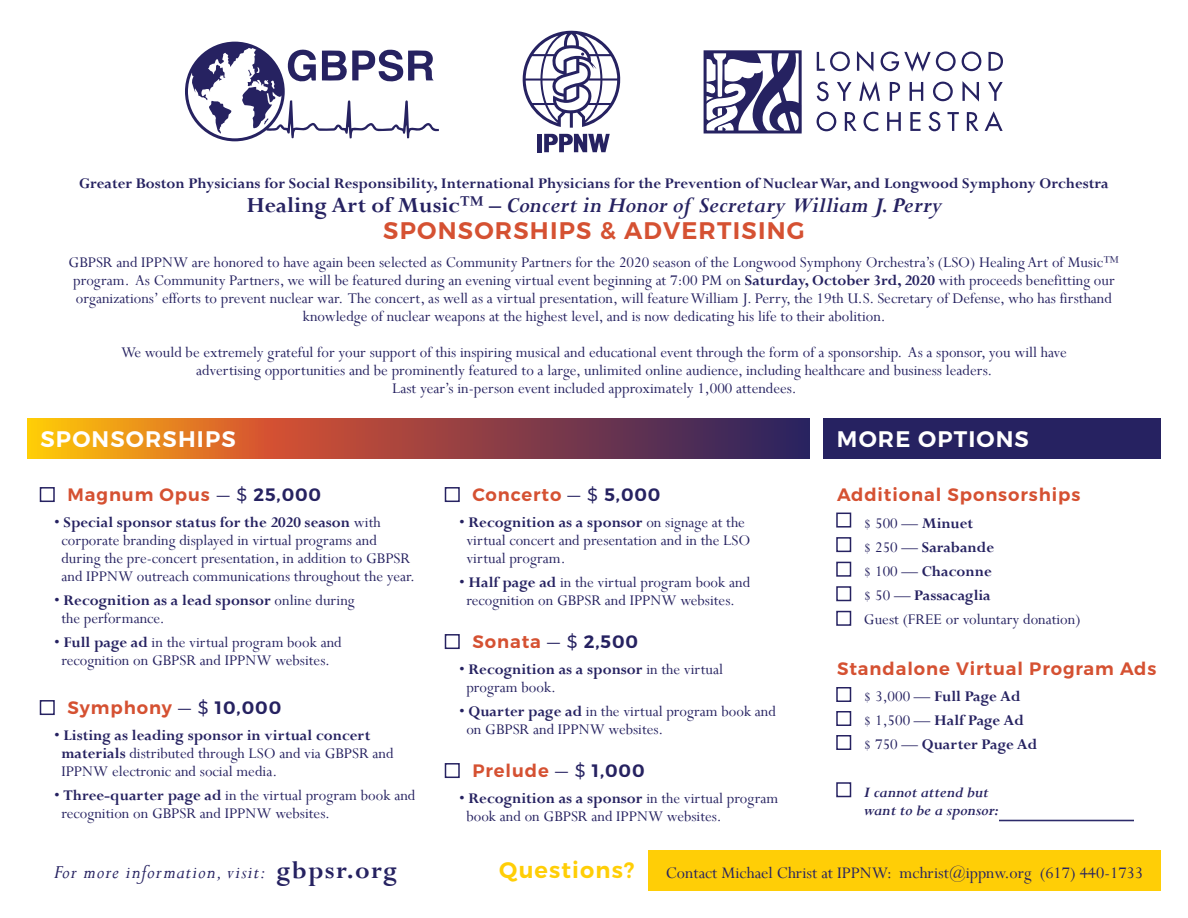
<style>
.page{position:relative;width:1188px;height:918px;background:#fff}
.page>*{position:absolute;margin:0;border:0;box-sizing:border-box;transform-origin:0 0}
.t1{font:italic 700 24px "Perpetua";color:#262261}
.t2{font:600 24px "Montserrat";letter-spacing:.05em;color:#d55132}
.t3{font:600 22.5px "Montserrat";letter-spacing:.05em;color:#fff}
.t4{font:600 22.5px "Montserrat";letter-spacing:.05em;color:#ffce06}
.t5{font:italic 21px "Perpetua";letter-spacing:.05em;color:#262261}
.t6{font:600 18px "Montserrat";letter-spacing:.05em;color:#d55132}
.t7{font:18px "Perpetua";color:#262261}
.t8{font:16.5px/18px "Perpetua";color:#262261}
.t9{font:700 16.5px/24px "Perpetua";color:#262261}
.t10{font:italic 700 16.5px/18px "Perpetua";color:#262261}
.s1{font-style:normal}
.s2{font-weight:700}
.s3{font-weight:300;color:#262261}
.s4{color:#262261}
.s5{font-weight:400}
.s6{font-weight:700;font-style:normal;font-size:27px}
</style>
<div class="page">
<div style="left:648px;top:850px;width:513px;height:41px;background:#ffce06"></div>
<svg style="left:522px;top:30px;width:99px;height:98px"></svg>
<svg style="left:544px;top:134px;width:66px;height:18px"></svg>
<hr style="left:537px;top:134px;width:4px;height:18px;background:#262261">
<svg style="left:185px;top:42px;width:254px;height:99px"></svg>
<svg style="left:817px;top:52px;width:33px;height:19px"></svg>
<svg style="left:857px;top:51px;width:16px;height:20px"></svg>
<svg style="left:881px;top:52px;width:75px;height:20px"></svg>
<svg style="left:962px;top:52px;width:19px;height:19px"></svg>
<svg style="left:989px;top:52px;width:14px;height:19px"></svg>
<svg style="left:817px;top:82px;width:12px;height:19px"></svg>
<svg style="left:837px;top:82px;width:15px;height:19px"></svg>
<svg style="left:859px;top:81px;width:21px;height:20px"></svg>
<svg style="left:890px;top:82px;width:10px;height:19px"></svg>
<svg style="left:910px;top:82px;width:13px;height:19px"></svg>
<svg style="left:933px;top:82px;width:20px;height:19px"></svg>
<svg style="left:962px;top:81px;width:17px;height:21px"></svg>
<svg style="left:988px;top:82px;width:15px;height:19px"></svg>
<svg style="left:817px;top:112px;width:19px;height:19px"></svg>
<svg style="left:845px;top:112px;width:12px;height:19px"></svg>
<svg style="left:864px;top:112px;width:14px;height:19px"></svg>
<svg style="left:887px;top:112px;width:14px;height:19px"></svg>
<svg style="left:910px;top:112px;width:11px;height:19px"></svg>
<svg style="left:929px;top:112px;width:11px;height:19px"></svg>
<svg style="left:947px;top:112px;width:12px;height:19px"></svg>
<svg style="left:967px;top:112px;width:12px;height:19px"></svg>
<svg style="left:985px;top:111px;width:18px;height:20px"></svg>
<svg style="left:708px;top:54px;width:90px;height:75px"></svg>
<div style="left:704px;top:50px;width:98px;height:83px;border:3px solid #262261"></div>
<svg style="left:27px;top:418px;width:783px;height:41px;background:#9f543b"></svg>
<div style="left:824px;top:418px;width:337px;height:41px;background:#262261"></div>
<div style="left:40px;top:487px;width:15px;height:15px;background:#fff;border:2px solid #262261"></div>
<div style="left:40px;top:700px;width:15px;height:15px;background:#fff;border:2px solid #262261"></div>
<div style="left:445px;top:487px;width:15px;height:15px;background:#fff;border:2px solid #262261"></div>
<div style="left:445px;top:634px;width:15px;height:15px;background:#fff;border:2px solid #262261"></div>
<div style="left:445px;top:763px;width:15px;height:15px;background:#fff;border:2px solid #262261"></div>
<div style="left:836px;top:513px;width:15px;height:15px;background:#fff;border:2px solid #262261"></div>
<div style="left:836px;top:562px;width:15px;height:15px;background:#fff;border:2px solid #262261"></div>
<div style="left:836px;top:586px;width:15px;height:15px;background:#fff;border:2px solid #262261"></div>
<div style="left:836px;top:687px;width:15px;height:15px;background:#fff;border:2px solid #262261"></div>
<div style="left:836px;top:711px;width:15px;height:15px;background:#fff;border:2px solid #262261"></div>
<div style="left:836px;top:735px;width:15px;height:15px;background:#fff;border:2px solid #262261"></div>
<div style="left:836px;top:782px;width:15px;height:15px;background:#fff;border:2px solid #262261"></div>
<hr style="left:999px;top:820px;width:135px;height:1px;background:#2c2a6a">
<div style="left:836px;top:537px;width:15px;height:15px;background:#fff;border:2px solid #262261"></div>
<div style="left:836px;top:611px;width:15px;height:15px;background:#fff;border:2px solid #262261"></div>
<p class="t9" style="left:79px;top:171px;width:1031px">Greater Boston Physicians for Social Responsibility, International Physicians for the Prevention of Nuclear War, and Longwood Symphony Orchestra</p>
<h1 class="t1" style="left:246px;top:190px;width:697px"><span class="s1">Healing Art of Music™ –</span> Concert in Honor of Secretary William J. Perry</h1>
<h1 class="t2" style="left:383px;top:216px;width:423px">SPONSORSHIPS &amp; ADVERTISING</h1>
<p class="t8" style="left:69px;top:253px;width:1052px;text-align:center">GBPSR and IPPNW are honored to have again been selected as Community Partners for the 2020 season of the Longwood Symphony Orchestra’s (LSO) Healing Art of Music™ program. As Community Partners, we will be featured during an evening virtual event beginning at 7:00 PM on <span class="s2">Saturday, October 3rd, 2020</span> with proceeds benefitting our organizations’ efforts to prevent nuclear war. The concert, as well as a virtual presentation, will feature William J. Perry, the 19th U.S. Secretary of Defense, who has firsthand knowledge of nuclear weapons at the highest level, and is now dedicating his life to their abolition.</p>
<p class="t8" style="left:121px;top:343px;width:947px;text-align:center">We would be extremely grateful for your support of this inspiring musical and educational event through the form of a sponsorship. As a sponsor, you will have advertising opportunities and be prominently featured to a large, unlimited online audience, including healthcare and business leaders.<br>Last year’s in-person event included approximately 1,000 attendees.</p>
<h2 class="t3" style="left:40px;top:425px;width:197px">SPONSORSHIPS</h2>
<h2 class="t3" style="left:837px;top:425px;width:193px">MORE OPTIONS</h2>
<p class="t6" style="left:837px;top:484px;width:245px">Additional Sponsorships</p>
<p class="t6" style="left:68px;top:484px;width:255px">Magnum Opus <span class="s3">— $</span> <span class="s4">25,000</span></p>
<p class="t8" style="left:61px;top:513px;width:355px;text-indent:-7px">• <span class="s2">Special sponsor status for the 2020 season</span> with corporate branding displayed in virtual programs and during the pre-concert presentation, in addition to GBPSR and IPPNW outreach communications throughout the year.</p>
<p class="t8" style="left:61px;top:591px;width:295px;text-indent:-7px">• <span class="s2">Recognition as a lead sponsor</span> online during the performance.</p>
<p class="t8" style="left:54px;top:633px;width:289px;text-align:center">• <span class="s2">Full page ad</span> in the virtual program book and recognition on GBPSR and IPPNW websites.</p>
<p class="t6" style="left:68px;top:697px;width:215px">Symphony <span class="s3">— $</span> <span class="s4">10,000</span></p>
<p class="t8" style="left:61px;top:726px;width:334px;text-indent:-7px">• <span class="s2">Listing as leading sponsor in virtual concert materials</span> distributed through LSO and via GBPSR and<br>IPPNW electronic and social media.</p>
<p class="t8" style="left:61px;top:786px;width:356px;text-indent:-7px">• <span class="s2">Three-quarter page ad</span> in the virtual program book and recognition on GBPSR and IPPNW websites.</p>
<p class="t6" style="left:472px;top:484px;width:190px">Concerto <span class="s3">— $</span> <span class="s4">5,000</span></p>
<p class="t8" style="left:466px;top:513px;width:285px;text-indent:-7px">• <span class="s2">Recognition as a sponsor</span> on signage at the virtual concert and presentation and in the LSO virtual program.</p>
<p class="t8" style="left:459px;top:573px;width:293px;text-align:center">• <span class="s2">Half page ad</span> in the virtual program book and recognition on GBPSR and IPPNW websites.</p>
<p class="t6" style="left:472px;top:631px;width:167px">Sonata <span class="s3">— $</span> <span class="s4">2,500</span></p>
<p class="t8" style="left:466px;top:660px;width:258px;text-indent:-7px">• <span class="s2">Recognition as a sponsor</span> in the virtual program book.</p>
<p class="t8" style="left:466px;top:702px;width:311px;text-indent:-7px">• <span class="s2">Quarter page ad</span> in the virtual program book and on GBPSR and IPPNW websites.</p>
<p class="t6" style="left:472px;top:760px;width:174px">Prelude <span class="s3">— $</span> <span class="s4">1,000</span></p>
<p class="t8" style="left:466px;top:789px;width:313px;text-indent:-7px">• <span class="s2">Recognition as a sponsor</span> in the virtual program book and on GBPSR and IPPNW websites.</p>
<p class="t10" style="left:864px;top:783px;width:136px">I cannot attend but want to be a sponsor:</p>
<p class="t8" style="left:864px;top:511px;width:218px;line-height:24px">$ 500 — <span class="s2">Minuet<br></span>$ 250 — <span class="s2">Sarabande<br></span>$ 100 — <span class="s2">Chaconne<br></span>$ 50 — <span class="s2">Passacaglia<br></span>Guest (FREE or voluntary donation)</p>
<p class="t6" style="left:837px;top:657px;width:321px">Standalone Virtual Program Ads</p>
<p class="t9" style="left:864px;top:684px;width:175px"><span class="s5">$ 3,000 —</span> Full Page Ad<br><span class="s5">$ 1,500 —</span> Half Page Ad<br><span class="s5">$ 750 —</span> Quarter Page Ad</p>
<p class="t5" style="left:54px;top:858px;width:345px">For more information, visit: <span class="s6">gbpsr.org</span></p>
<h2 class="t4" style="left:499px;top:856px;width:137px">Questions?</h2>
<p class="t7" style="left:666px;top:861px;width:479px">Contact Michael Christ at IPPNW: mchrist@ippnw.org (617) 440-1733</p>
</div>
